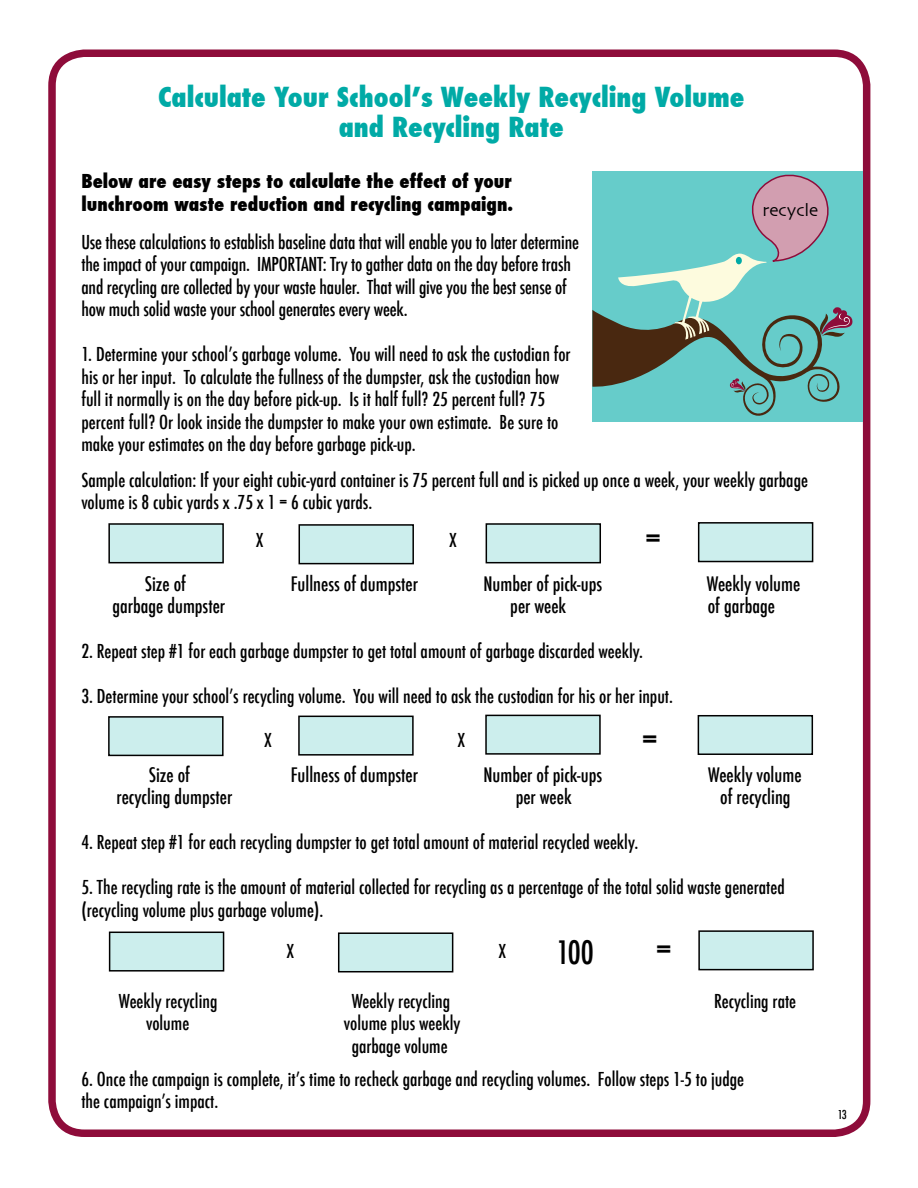
<style>
.page{position:relative;width:918px;height:1188px;background:#fff}
.page>*{position:absolute;margin:0;border:0;box-sizing:border-box;transform-origin:0 0}
.t1{font:500 condensed 31.5px "Futura";color:#000}
.t2{font:800 condensed 27px/30px "Futura";color:#00aaa6;text-align:center}
.t3{font:800 condensed 25.5px "Futura";color:#000}
.t4{font:500 condensed 19.5px "Futura";color:#000}
.t5{font:500 condensed 18.75px/22.5px "Futura";color:#000}
.t6{font:800 condensed 18.75px/22.5px "Futura";color:#000}
.t7{font:18px "Skia";color:#000}
.t8{font:500 condensed 12px "Futura";color:#000}
</style>
<div class="page">
<div style="left:48px;top:50px;width:822px;height:1087px;border:8px solid #8e0c3a;border-radius:32px"></div>
<div style="left:109px;top:524px;width:114px;height:39px;background:#cceeed"></div>
<div style="left:108px;top:523px;width:116px;height:40px;border:2px solid #000"></div>
<div style="left:299px;top:525px;width:114px;height:39px;background:#cceeed"></div>
<div style="left:299px;top:524px;width:115px;height:40px;border:2px solid #000"></div>
<div style="left:486px;top:524px;width:114px;height:39px;background:#cceeed"></div>
<div style="left:486px;top:523px;width:115px;height:40px;border:2px solid #000"></div>
<div style="left:699px;top:523px;width:114px;height:39px;background:#cceeed"></div>
<div style="left:698px;top:522px;width:115px;height:40px;border:2px solid #000"></div>
<div style="left:109px;top:717px;width:114px;height:38px;background:#cceeed"></div>
<div style="left:108px;top:716px;width:116px;height:40px;border:2px solid #000"></div>
<div style="left:299px;top:716px;width:114px;height:39px;background:#cceeed"></div>
<div style="left:298px;top:716px;width:116px;height:40px;border:2px solid #000"></div>
<div style="left:486px;top:715px;width:114px;height:39px;background:#cceeed"></div>
<div style="left:485px;top:715px;width:116px;height:40px;border:2px solid #000"></div>
<div style="left:698px;top:716px;width:114px;height:38px;background:#cceeed"></div>
<div style="left:698px;top:715px;width:115px;height:40px;border:2px solid #000"></div>
<div style="left:110px;top:932px;width:114px;height:39px;background:#cceeed"></div>
<div style="left:109px;top:932px;width:115px;height:40px;border:2px solid #000"></div>
<div style="left:339px;top:933px;width:114px;height:39px;background:#cceeed"></div>
<div style="left:338px;top:932px;width:115px;height:40px;border:2px solid #000"></div>
<div style="left:699px;top:931px;width:114px;height:39px;background:#cceeed"></div>
<div style="left:698px;top:930px;width:116px;height:40px;border:2px solid #000"></div>
<div style="left:593px;top:171px;width:270px;height:251px;background:#66ccca"></div>
<svg style="left:592px;top:171px;width:261px;height:248px"></svg>
<div style="left:736px;top:257px;width:6px;height:7px;background:#00aaa6;border-radius:50%"></div>
<h2 class="t2" style="left:158px;top:82px;width:588px">Calculate Your School’s Weekly Recycling Volume and Recycling Rate</h2>
<p class="t6" style="left:81px;top:170px;width:433px">Below are easy steps to calculate the effect of your lunchroom waste reduction and recycling campaign.</p>
<p class="t5" style="left:81px;top:231px;width:499px">Use these calculations to establish baseline data that will enable you to later determine the impact of your campaign. IMPORTANT: Try to gather data on the day before trash and recycling are collected by your waste hauler. That will give you the best sense of how much solid waste your school generates every week.</p>
<p class="t5" style="left:81px;top:343px;width:491px">1. Determine your school’s garbage volume. You will need to ask the custodian for his or her input. To calculate the fullness of the dumpster, ask the custodian how full it normally is on the day before pick-up. Is it half full? 25 percent full? 75 percent full? Or look inside the dumpster to make your own estimate. Be sure to make your estimates on the day before garbage pick-up.</p>
<p class="t5" style="left:81px;top:468px;width:728px">Sample calculation: If your eight cubic-yard container is 75 percent full and is picked up once a week, your weekly garbage volume is 8 cubic yards x .75 x 1 = 6 cubic yards.</p>
<p class="t5" style="left:256px;top:529px;width:9px">X</p>
<p class="t5" style="left:449px;top:529px;width:9px">X</p>
<p class="t4" style="left:145px;top:571px;width:43px">Size of</p>
<p class="t4" style="left:291px;top:571px;width:129px">Fullness of dumpster</p>
<p class="t4" style="left:483px;top:571px;width:120px">Number of pick-ups</p>
<p class="t4" style="left:707px;top:571px;width:95px">Weekly volume</p>
<p class="t4" style="left:112px;top:593px;width:114px">garbage dumpster</p>
<p class="t4" style="left:510px;top:593px;width:57px">per week</p>
<p class="t4" style="left:708px;top:593px;width:69px">of garbage</p>
<p class="t5" style="left:81px;top:640px;width:563px">2. Repeat step #1 for each garbage dumpster to get total amount of garbage discarded weekly.</p>
<p class="t5" style="left:81px;top:685px;width:593px">3. Determine your school’s recycling volume. You will need to ask the custodian for his or her input.</p>
<p class="t5" style="left:264px;top:729px;width:9px">X</p>
<p class="t5" style="left:458px;top:729px;width:9px">X</p>
<p class="t4" style="left:149px;top:762px;width:43px">Size of</p>
<p class="t4" style="left:291px;top:762px;width:129px">Fullness of dumpster</p>
<p class="t4" style="left:483px;top:762px;width:120px">Number of pick-ups</p>
<p class="t4" style="left:708px;top:762px;width:95px">Weekly volume</p>
<p class="t4" style="left:116px;top:785px;width:117px">recycling dumpster</p>
<p class="t4" style="left:516px;top:785px;width:57px">per week</p>
<p class="t4" style="left:720px;top:785px;width:72px">of recycling</p>
<p class="t5" style="left:81px;top:831px;width:558px">4. Repeat step #1 for each recycling dumpster to get total amount of material recycled weekly.</p>
<p class="t5" style="left:81px;top:876px;width:705px">5. The recycling rate is the amount of material collected for recycling as a percentage of the total solid waste generated (recycling volume plus garbage volume).</p>
<p class="t5" style="left:287px;top:940px;width:9px">X</p>
<p class="t5" style="left:499px;top:940px;width:9px">X</p>
<h1 class="t1" style="left:556px;top:932px;width:39px">100</h1>
<p class="t5" style="left:119px;top:990px;width:100px">Weekly recycling</p>
<p class="t5" style="left:352px;top:990px;width:100px">Weekly recycling</p>
<p class="t5" style="left:714px;top:990px;width:83px">Recycling rate</p>
<p class="t5" style="left:146px;top:1012px;width:45px">volume</p>
<p class="t5" style="left:344px;top:1012px;width:118px;text-align:center">volume plus weekly garbage volume</p>
<p class="t5" style="left:81px;top:1068px;width:664px">6. Once the campaign is complete, it’s time to recheck garbage and recycling volumes. Follow steps 1-5 to judge the campaign’s impact.</p>
<p class="t7" style="left:762px;top:199px;width:58px">recycle</p>
<h3 class="t3" style="left:646px;top:521px;width:17px">=</h3>
<h3 class="t3" style="left:642px;top:722px;width:17px">=</h3>
<h3 class="t3" style="left:656px;top:932px;width:17px">=</h3>
<p class="t8" style="left:838px;top:1106px;width:11px">13</p>
</div>
